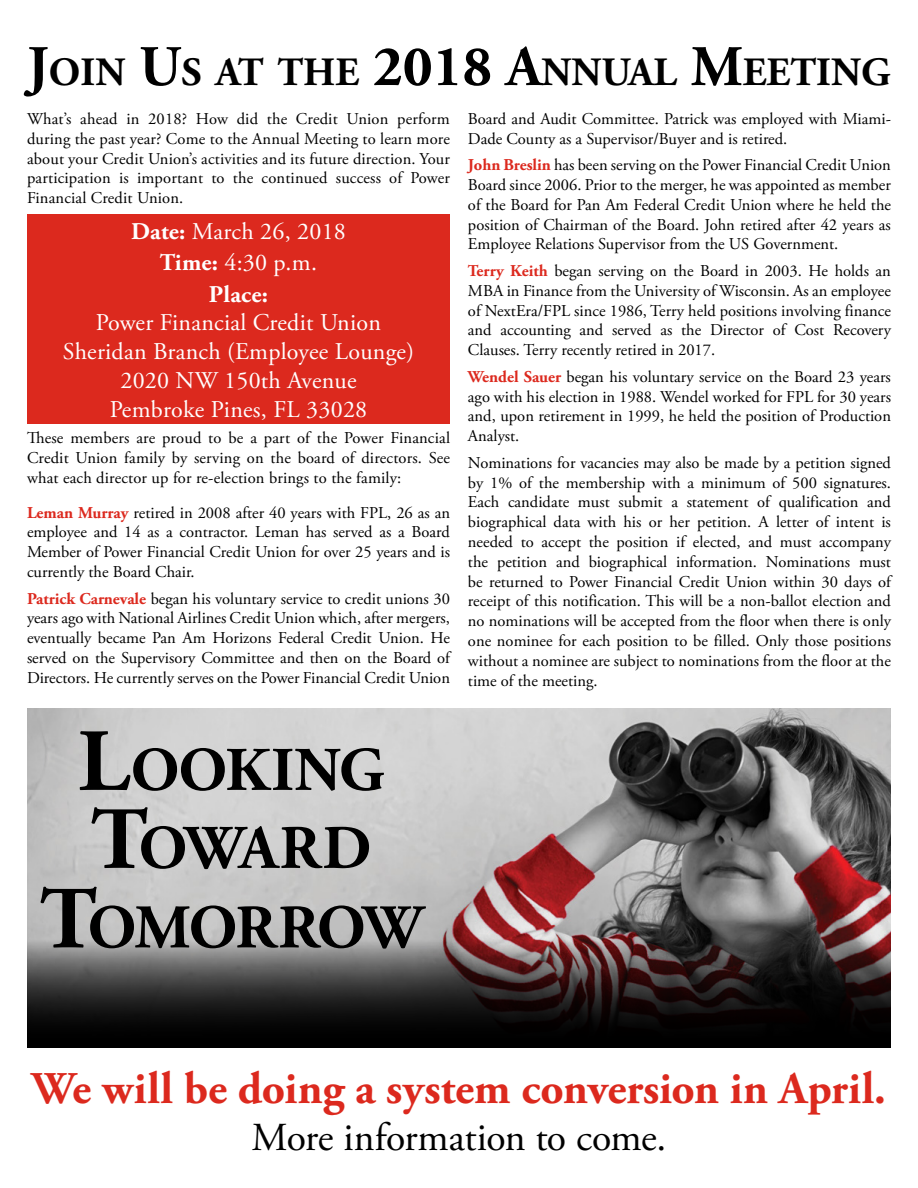
<style>
.page{position:relative;width:918px;height:1188px;background:#fff}
.page>*{position:absolute;margin:0;border:0;box-sizing:border-box;transform-origin:0 0}
.t1{font:700 61.95px/78.8px "Adobe Garamond Pro";letter-spacing:-.03em;color:#000;text-align:center}
.t2{font:700 45.3px "Adobe Garamond Pro";color:#dc291e}
.t3{font:700 40.05px "Adobe Garamond Pro";color:#000}
.t4{font:39.6px "Adobe Garamond Pro";letter-spacing:-.02em;color:#000}
.t5{font:24px/28.8px "Adobe Garamond Pro";letter-spacing:.01em;color:#fff;text-align:center}
.t6{font:16.5px/19.8px "Adobe Garamond Pro";color:#000;text-align:justify}
.s1{font-size:57.3px}
.s2{font-weight:700}
.s3{font-weight:700;color:#dc291e}
.s4{font-size:88.5px}
</style>
<div class="page">
<img style="left:27px;top:708px;width:864px;height:339px">
<div style="left:27px;top:215px;width:423px;height:209px;background:#dc291e"></div>
<h3 class="t3" style="left:27px;top:49px;width:865px"><span class="s1">J</span>OIN <span class="s1">U</span>S AT THE <span class="s1">2018 A</span>NNUAL <span class="s1">M</span>EETING</h3>
<p class="t6" style="left:27px;top:109px;width:425px">What’s ahead in 2018? How did the Credit Union perform during the past year? Come to the Annual Meeting to learn more about your Credit Union’s activities and its future direction. Your participation is important to the continued success of Power Financial Credit Union.</p>
<h3 class="t5" style="left:131px;top:216px;width:216px;line-height:31.5px"><span class="s2">Date:</span> March 26, 2018<br><span class="s2">Time:</span> 4:30 p.m.<br><span class="s2">Place:</span></h3>
<h3 class="t5" style="left:63px;top:309px;width:353px">Power Financial Credit Union<br>Sheridan Branch (Employee Lounge)<br>2020 NW 150th Avenue<br>Pembroke Pines, FL 33028</h3>
<p class="t6" style="left:27px;top:429px;width:425px">These members are proud to be a part of the Power Financial Credit Union family by serving on the board of directors. See what each director up for re-election brings to the family:</p>
<p class="t6" style="left:27px;top:503px;width:425px"><span class="s3">Leman Murray</span> retired in 2008 after 40 years with FPL, 26 as an employee and 14 as a contractor. Leman has served as a Board Member of Power Financial Credit Union for over 25 years and is currently the Board Chair.</p>
<p class="t6" style="left:27px;top:589px;width:425px"><span class="s3">Patrick Carnevale</span> began his voluntary service to credit unions 30 years ago with National Airlines Credit Union which, after mergers, eventually became Pan Am Horizons Federal Credit Union. He served on the Supervisory Committee and then on the Board of Directors. He currently serves on the Power Financial Credit Union</p>
<p class="t6" style="left:468px;top:109px;width:424px">Board and Audit Committee. Patrick was employed with Miami-<br>Dade County as a Supervisor/Buyer and is retired.</p>
<p class="t6" style="left:468px;top:156px;width:425px"><span class="s3">John Breslin</span> has been serving on the Power Financial Credit Union Board since 2006. Prior to the merger, he was appointed as member of the Board for Pan Am Federal Credit Union where he held the position of Chairman of the Board. John retired after 42 years as Employee Relations Supervisor from the US Government.</p>
<p class="t6" style="left:468px;top:261px;width:425px"><span class="s3">Terry Keith</span> began serving on the Board in 2003. He holds an MBA in Finance from the University of Wisconsin. As an employee of NextEra/FPL since 1986, Terry held positions involving finance and accounting and served as the Director of Cost Recovery Clauses. Terry recently retired in 2017.</p>
<p class="t6" style="left:468px;top:367px;width:425px"><span class="s3">Wendel Sauer</span> began his voluntary service on the Board 23 years ago with his election in 1988. Wendel worked for FPL for 30 years and, upon retirement in 1999, he held the position of Production Analyst.</p>
<p class="t6" style="left:468px;top:453px;width:425px">Nominations for vacancies may also be made by a petition signed by 1% of the membership with a minimum of 500 signatures.<br>Each candidate must submit a statement of qualification and biographical data with his or her petition. A letter of intent is needed to accept the position if elected, and must accompany the petition and biographical information. Nominations must be returned to Power Financial Credit Union within 30 days of receipt of this notification. This will be a non-ballot election and no nominations will be accepted from the floor when there is only one nominee for each position to be filled. Only those positions without a nominee are subject to nominations from the floor at the time of the meeting.</p>
<h1 class="t1" style="left:40px;top:732px;width:390px"><span class="s4">L</span>OOKING<br><span class="s4">T</span>OWARD<br><span class="s4">T</span>OMORROW</h1>
<h2 class="t2" style="left:32px;top:1062px;width:856px">We will be doing a system conversion in April.</h2>
<h3 class="t4" style="left:252px;top:1114px;width:416px">More information to come.</h3>
</div>
